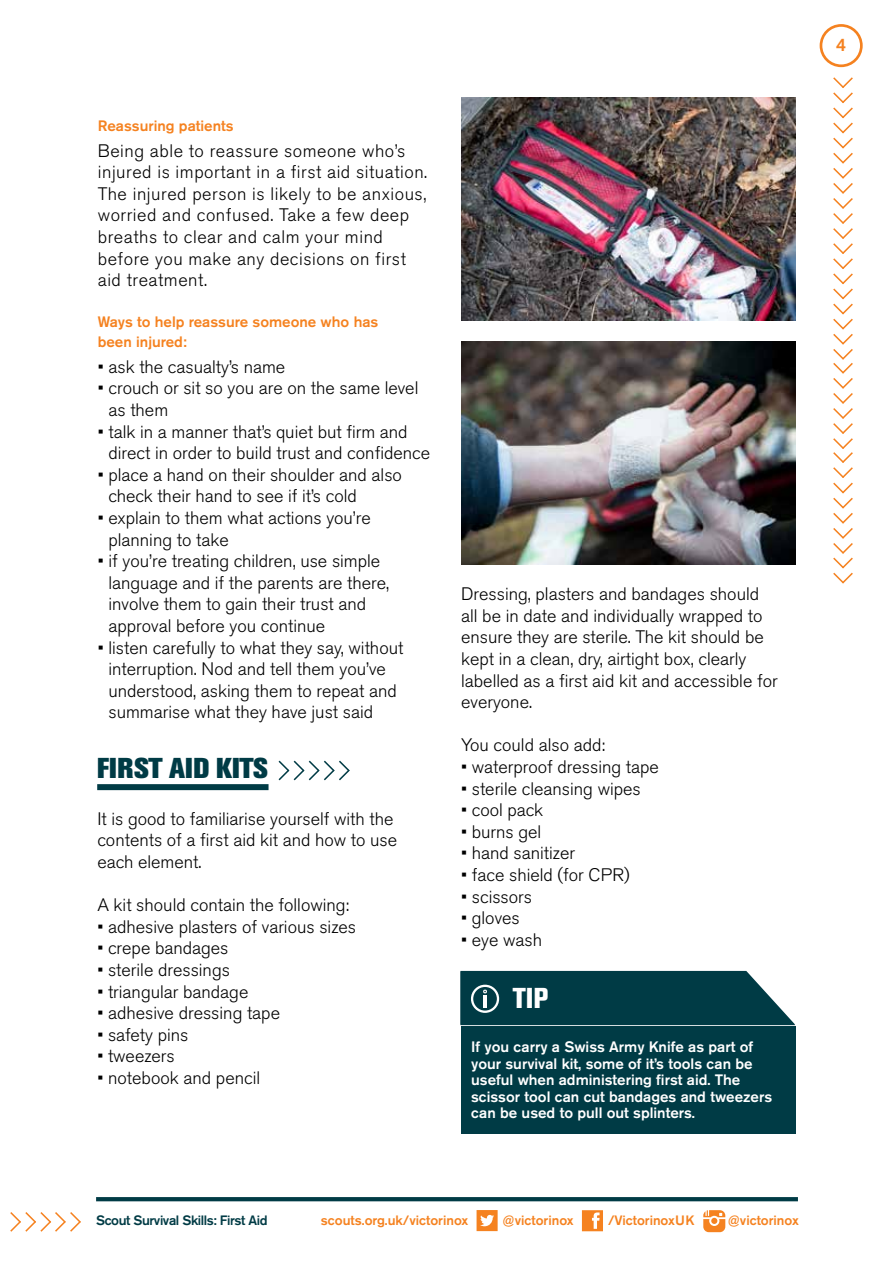
<style>
.page{position:relative;width:893px;height:1263px;background:#fff}
.page>*{position:absolute;margin:0;border:0;box-sizing:border-box;transform-origin:0 0}
.t1{font:800 28.5px "Akzidenz Grotesk BE";color:#003b45}
.t2{font:800 condensed 28.5px "Akzidenz Grotesk BE";color:#fff}
.t3{font:300 18px/21.6px "Akzidenz Grotesk BE";color:#000}
.t4{font:300 18px/21.6px "Akzidenz Grotesk BE";letter-spacing:.03em;color:#000}
.t5{font:500 18px "Akzidenz Grotesk BE";color:#f58220}
.t6{font:500 15px/16.5px "Akzidenz Grotesk BE";color:#fff}
.t7{font:500 15px/19.5px "Akzidenz Grotesk BE";color:#f58220}
.t8{font:500 13.5px "Akzidenz Grotesk BE";color:#f58220}
.t9{font:500 13.5px "Akzidenz Grotesk BE";letter-spacing:-.03em;color:#003b45}
</style>
<div class="page">
<div style="left:820px;top:24px;width:43px;height:43px;border:3px solid #f58220;border-radius:50%"></div>
<svg style="left:10px;top:1212px;width:71px;height:20px"></svg>
<svg style="left:96px;top:1197px;width:702px;height:4px;background:#053e48"></svg>
<svg style="left:477px;top:1210px;width:21px;height:21px"></svg>
<svg style="left:582px;top:1210px;width:21px;height:21px"></svg>
<svg style="left:703px;top:1210px;width:22px;height:22px"></svg>
<svg style="left:833px;top:77px;width:20px;height:507px"></svg>
<div style="left:97px;top:784px;width:172px;height:6px;background:#003b45"></div>
<svg style="left:278px;top:760px;width:72px;height:21px"></svg>
<img style="left:461px;top:98px;width:334px;height:223px">
<img style="left:461px;top:341px;width:334px;height:223px">
<div style="left:461px;top:1026px;width:334px;height:108px;background:#003b45"></div>
<svg style="left:460px;top:971px;width:335px;height:54px;background:#164b55"></svg>
<p class="t7" style="left:98px;top:115px;width:137px">Reassuring patients</p>
<p class="t4" style="left:98px;top:140px;width:331px">Being able to reassure someone who’s injured is important in a first aid situation.<br>The injured person is likely to be anxious, worried and confused. Take a few deep breaths to clear and calm your mind before you make any decisions on first aid treatment.</p>
<p class="t7" style="left:98px;top:312px;width:282px">Ways to help reassure someone who has been injured:</p>
<p class="t3" style="left:98px;top:356px;width:189px">• ask the casualty’s name</p>
<p class="t3" style="left:108px;top:378px;width:311px;text-indent:-11px">• crouch or sit so you are on the same level as them</p>
<p class="t3" style="left:108px;top:421px;width:323px;text-indent:-11px">• talk in a manner that’s quiet but firm and direct in order to build trust and confidence</p>
<p class="t3" style="left:108px;top:464px;width:295px;text-indent:-11px">• place a hand on their shoulder and also check their hand to see if it’s cold</p>
<p class="t3" style="left:108px;top:507px;width:264px;text-indent:-11px">• explain to them what actions you’re planning to take</p>
<p class="t3" style="left:108px;top:550px;width:282px;text-indent:-11px">• if you’re treating children, use simple language and if the parents are there, involve them to gain their trust and approval before you continue</p>
<p class="t3" style="left:108px;top:637px;width:296px;text-indent:-11px">• listen carefully to what they say, without interruption. Nod and tell them you’ve understood, asking them to repeat and summarise what they have just said</p>
<h1 class="t1" style="left:97px;top:751px;width:172px">FIRST AID KITS</h1>
<p class="t3" style="left:97px;top:808px;width:301px">It is good to familiarise yourself with the contents of a first aid kit and how to use each element.</p>
<p class="t3" style="left:97px;top:894px;width:253px">A kit should contain the following:</p>
<p class="t3" style="left:97px;top:916px;width:260px">• adhesive plasters of various sizes</p>
<p class="t3" style="left:97px;top:938px;width:133px">• crepe bandages</p>
<p class="t3" style="left:97px;top:959px;width:134px">• sterile dressings</p>
<p class="t3" style="left:97px;top:981px;width:153px">• triangular bandage</p>
<p class="t3" style="left:97px;top:1002px;width:184px">• adhesive dressing tape</p>
<p class="t3" style="left:97px;top:1024px;width:93px">• safety pins</p>
<p class="t3" style="left:97px;top:1046px;width:79px">• tweezers</p>
<p class="t3" style="left:97px;top:1067px;width:164px">• notebook and pencil</p>
<p class="t3" style="left:461px;top:583px;width:318px">Dressing, plasters and bandages should all be in date and individually wrapped to ensure they are sterile. The kit should be kept in a clean, dry, airtight box, clearly labelled as a first aid kit and accessible for everyone.</p>
<p class="t3" style="left:461px;top:735px;width:146px">You could also add:</p>
<p class="t3" style="left:461px;top:756px;width:199px">• waterproof dressing tape</p>
<p class="t3" style="left:461px;top:778px;width:181px">• sterile cleansing wipes</p>
<p class="t3" style="left:461px;top:799px;width:84px">• cool pack</p>
<p class="t3" style="left:461px;top:821px;width:82px">• burns gel</p>
<p class="t3" style="left:461px;top:843px;width:115px">• hand sanitizer</p>
<p class="t3" style="left:461px;top:864px;width:170px">• face shield (for CPR)</p>
<p class="t3" style="left:461px;top:886px;width:72px">• scissors</p>
<p class="t3" style="left:461px;top:907px;width:60px">• gloves</p>
<p class="t3" style="left:461px;top:929px;width:82px">• eye wash</p>
<h1 class="t2" style="left:513px;top:981px;width:37px">TIP</h1>
<p class="t6" style="left:471px;top:1038px;width:303px">If you carry a Swiss Army Knife as part of your survival kit, some of it’s tools can be useful when administering first aid. The scissor tool can cut bandages and tweezers can be used to pull out splinters.</p>
<p class="t5" style="left:836px;top:34px;width:12px">4</p>
<p class="t9" style="left:96px;top:1212px;width:173px">Scout Survival Skills: First Aid</p>
<p class="t8" style="left:321px;top:1212px;width:149px">scouts.org.uk/victorinox</p>
<p class="t8" style="left:503px;top:1212px;width:73px">@victorinox</p>
<p class="t8" style="left:608px;top:1212px;width:88px">/VictorinoxUK</p>
<p class="t8" style="left:728px;top:1212px;width:73px">@victorinox</p>
</div>
